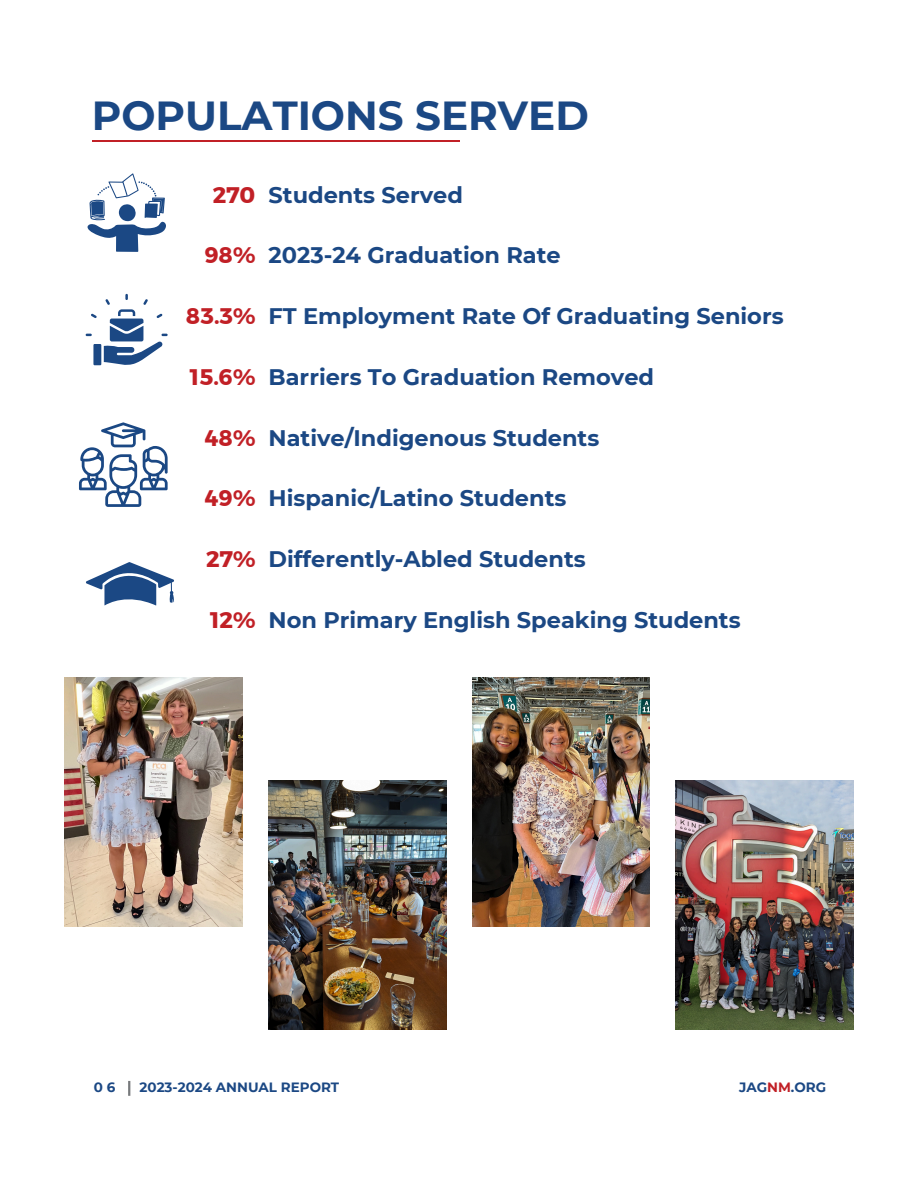
<style>
.page{position:relative;width:918px;height:1188px;background:#fff}
.page>*{position:absolute;margin:0;border:0;box-sizing:border-box;transform-origin:0 0}
.t1{font:700 40.5px "Montserrat";color:#1b4884}
.t2{font:700 22.5px "Montserrat";color:#1b4884}
.t3{font:22.5px "Kief Montaser Bold";color:#c12026}
.t4{font:700 13.5px "Montserrat";color:#1b4884}
.s1{color:#c12026}
</style>
<div class="page">
<img style="left:65px;top:677px;width:177px;height:249px">
<hr style="left:93px;top:140px;width:367px;height:1px;background:#c12026">
<svg style="left:128px;top:1081px;width:2px;height:15px"></svg>
<img style="left:472px;top:677px;width:178px;height:249px">
<img style="left:269px;top:781px;width:177px;height:249px">
<img style="left:676px;top:781px;width:177px;height:249px">
<svg style="left:79px;top:422px;width:89px;height:85px"></svg>
<svg style="left:86px;top:562px;width:88px;height:44px"></svg>
<svg style="left:86px;top:294px;width:82px;height:72px"></svg>
<svg style="left:87px;top:173px;width:79px;height:79px"></svg>
<p class="t1" style="left:92px;top:90px;width:499px">POPULATIONS SERVED</p>
<h2 class="t3" style="left:213px;top:181px;width:44px">270</h2>
<p class="t2" style="left:269px;top:181px;width:196px">Students Served</p>
<h2 class="t3" style="left:205px;top:242px;width:52px">98%</h2>
<p class="t2" style="left:269px;top:242px;width:294px">2023-24 Graduation Rate</p>
<h2 class="t3" style="left:186px;top:302px;width:71px">83.3%</h2>
<h2 class="t3" style="left:190px;top:363px;width:67px">15.6%</h2>
<h2 class="t2" style="left:269px;top:302px;width:517px">FT Employment Rate Of Graduating Seniors</h2>
<h2 class="t2" style="left:269px;top:363px;width:387px">Barriers To Graduation Removed</h2>
<h2 class="t3" style="left:205px;top:424px;width:52px">48%</h2>
<h2 class="t3" style="left:205px;top:485px;width:52px">49%</h2>
<h2 class="t3" style="left:206px;top:545px;width:51px">27%</h2>
<h2 class="t3" style="left:210px;top:606px;width:47px">12%</h2>
<h2 class="t2" style="left:269px;top:424px;width:332px">Native/Indigenous Students</h2>
<h2 class="t2" style="left:269px;top:485px;width:299px">Hispanic/Latino Students</h2>
<h2 class="t2" style="left:269px;top:545px;width:319px">Differently-Abled Students</h2>
<h2 class="t2" style="left:269px;top:606px;width:474px">Non Primary English Speaking Students</h2>
<p class="t4" style="left:94px;top:1079px;width:23px">0 6</p>
<p class="t4" style="left:140px;top:1079px;width:201px">2023-2024 ANNUAL REPORT</p>
<p class="t4" style="left:739px;top:1079px;width:89px">JAG<span class="s1">NM</span>.ORG</p>
</div>
